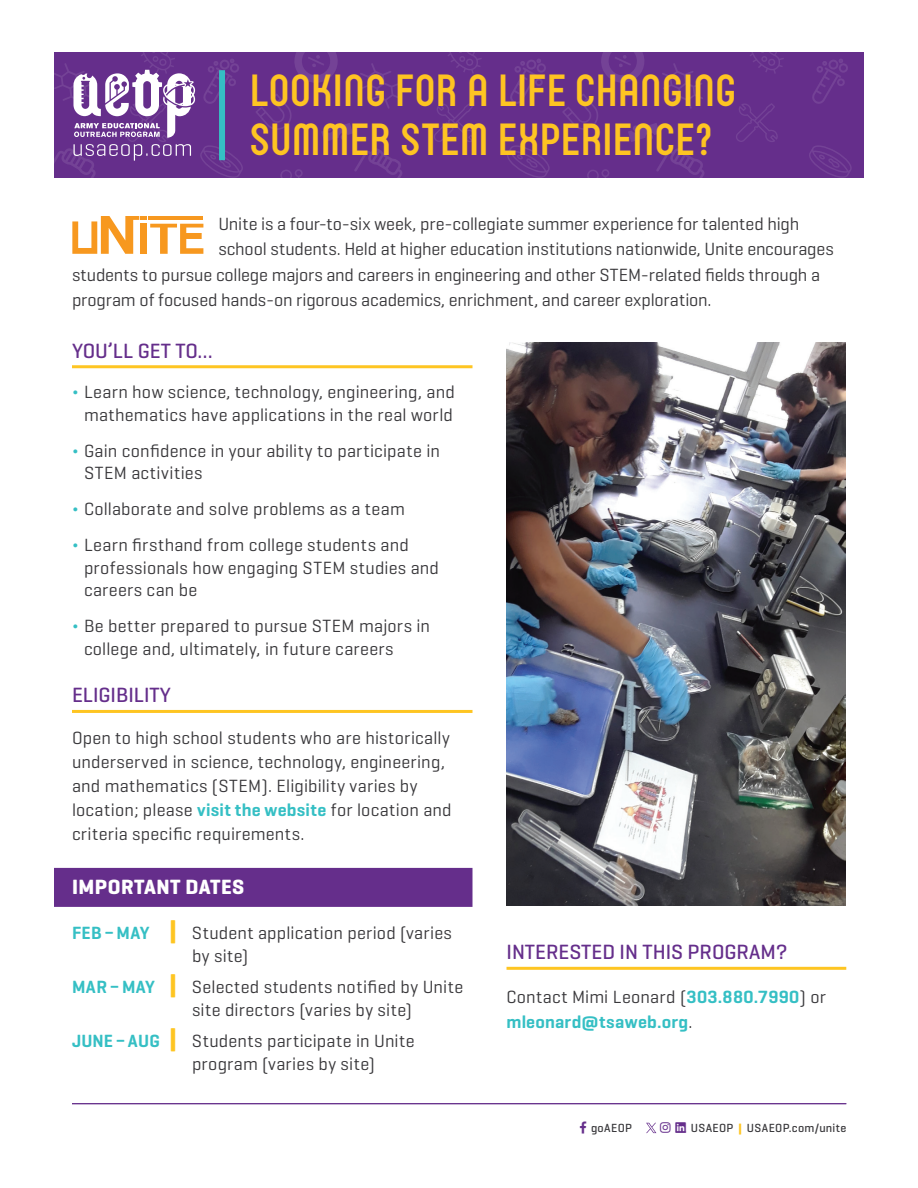
<style>
.page{position:relative;width:918px;height:1188px;background:#fff}
.page>*{position:absolute;margin:0;border:0;box-sizing:border-box;transform-origin:0 0}
.t1{font:700 45px/49.2px "Neubau Grotesque";letter-spacing:-.02em;color:#fec422}
.SUBHEADS{font:500 21px "Geogrotesque";color:#652e8b}
.IMPORTANT_DATES_HEAD{font:700 21px "Geogrotesque";letter-spacing:.025em;color:#fff}
.copy{font:18px/22.5px "Geogrotesque";letter-spacing:.005em;color:#39383b}
.copy-2{font:18px/22.5px "Geogrotesque";letter-spacing:.025em;color:#39383b}
.copy-3{font:600 18px/25.5px "Geogrotesque";letter-spacing:.01em;color:#35bfc4}
.t2{font:500 12px "Geogrotesque";letter-spacing:.025em;color:#39383b}
.s1{font-weight:300;color:#35bfc4}
.s2{font-weight:600;color:#35bfc4}
.s3{font-weight:700;font-size:25.5px;color:#fec522}
.s4{font-weight:400;color:#39383b}
.s5{color:#652e8b}
.s6{font-weight:700;color:#fec522}
</style>
<div class="page">
<div style="left:54px;top:52px;width:810px;height:126px;background:#652e8b"></div>
<svg style="left:256px;top:94px;width:36px;height:36px"></svg>
<svg style="left:280px;top:169px;width:23px;height:9px"></svg>
<svg style="left:321px;top:123px;width:32px;height:19px"></svg>
<svg style="left:294px;top:52px;width:44px;height:31px"></svg>
<svg style="left:507px;top:145px;width:43px;height:33px"></svg>
<svg style="left:434px;top:103px;width:42px;height:39px"></svg>
<svg style="left:563px;top:94px;width:35px;height:36px"></svg>
<svg style="left:448px;top:52px;width:34px;height:21px"></svg>
<svg style="left:587px;top:169px;width:22px;height:9px"></svg>
<svg style="left:360px;top:63px;width:41px;height:46px"></svg>
<svg style="left:628px;top:123px;width:31px;height:19px"></svg>
<svg style="left:601px;top:52px;width:43px;height:31px"></svg>
<svg style="left:354px;top:148px;width:48px;height:30px"></svg>
<svg style="left:510px;top:59px;width:36px;height:45px"></svg>
<svg style="left:809px;top:145px;width:43px;height:33px"></svg>
<svg style="left:736px;top:103px;width:42px;height:39px"></svg>
<svg style="left:750px;top:52px;width:34px;height:21px"></svg>
<svg style="left:662px;top:63px;width:41px;height:45px"></svg>
<svg style="left:656px;top:148px;width:48px;height:30px"></svg>
<svg style="left:812px;top:59px;width:36px;height:45px"></svg>
<svg style="left:54px;top:52px;width:189px;height:126px"></svg>
<hr style="left:72px;top:1103px;width:774px;height:1px;background:#652e8b">
<img style="left:507px;top:342px;width:339px;height:563px">
<hr style="left:72px;top:365px;width:400px;height:3px;background:#fec522">
<hr style="left:72px;top:710px;width:400px;height:3px;background:#fec522">
<div style="left:54px;top:868px;width:418px;height:39px;background:#652e8b"></div>
<hr style="left:507px;top:967px;width:339px;height:3px;background:#fec522">
<svg style="left:72px;top:216px;width:131px;height:38px"></svg>
<svg style="left:646px;top:1122px;width:40px;height:11px"></svg>
<h1 class="t1" style="left:249px;top:66px;width:489px">LOOKING FOR A LIFE CHANGING<br>SUMMER STEM EXPERIENCE?</h1>
<p class="copy" style="left:218px;top:212px;width:582px">Unite is a four-to-six week, pre-collegiate summer experience for talented high</p>
<p class="copy" style="left:218px;top:237px;width:617px">school students. Held at higher education institutions nationwide, Unite encourages</p>
<p class="copy" style="left:72px;top:263px;width:750px">students to pursue college majors and careers in engineering and other STEM-related fields through a</p>
<p class="copy" style="left:72px;top:288px;width:641px">program of focused hands-on rigorous academics, enrichment, and career exploration.</p>
<p class="SUBHEADS" style="left:72px;top:338px;width:142px">YOU’LL GET TO…</p>
<p class="copy" style="left:72px;top:380px;width:384px;text-align:center"><span class="s1">¬</span> Learn how science, technology, engineering, and mathematics have applications in the real world</p>
<p class="copy" style="left:84px;top:439px;width:358px;text-indent:-12px"><span class="s1">¬</span> Gain confidence in your ability to participate in<br>STEM activities</p>
<p class="copy" style="left:72px;top:497px;width:334px"><span class="s1">¬</span> Collaborate and solve problems as a team</p>
<p class="copy" style="left:84px;top:533px;width:357px;text-indent:-12px"><span class="s1">¬</span> Learn firsthand from college students and professionals how engaging STEM studies and careers can be</p>
<p class="copy" style="left:84px;top:614px;width:348px;text-indent:-12px"><span class="s1">¬</span> Be better prepared to pursue STEM majors in college and, ultimately, in future careers</p>
<p class="SUBHEADS" style="left:72px;top:682px;width:100px">ELIGIBILITY</p>
<p class="copy" style="left:72px;top:726px;width:381px;line-height:24px">Open to high school students who are historically underserved in science, technology, engineering, and mathematics (STEM). Eligibility varies by location; please <span class="s2">visit the website</span> for location and criteria specific requirements.</p>
<p class="IMPORTANT_DATES_HEAD" style="left:72px;top:874px;width:174px">IMPORTANT DATES</p>
<p class="copy" style="left:192px;top:921px;width:262px;text-indent:-120px"><span class="s2">FEB–MAY</span> <span class="s3">|</span> Student application period (varies by site)</p>
<p class="copy-2" style="left:192px;top:975px;width:273px;text-indent:-120px"><span class="s2">MAR–MAY</span> <span class="s3">|</span> Selected students notified by Unite site directors (varies by site)</p>
<p class="copy" style="left:192px;top:1029px;width:224px;text-indent:-120px"><span class="s2">JUNE – AUG</span> <span class="s3">|</span> Students participate in Unite program (varies by site)</p>
<p class="SUBHEADS" style="left:507px;top:939px;width:283px">INTERESTED IN THIS PROGRAM?</p>
<p class="copy-3" style="left:507px;top:984px;width:321px"><span class="s4">Contact Mimi Leonard (</span>303.880.7990<span class="s4">) or </span>mleonard@tsaweb.org<span class="s4">.</span></p>
<p class="t2" style="left:591px;top:1121px;width:42px">goAEOP</p>
<p class="t2" style="left:676px;top:1121px;width:172px"><span class="s5">●■■</span> USAEOP <span class="s6">|</span> USAEOP.com/unite</p>
</div>
